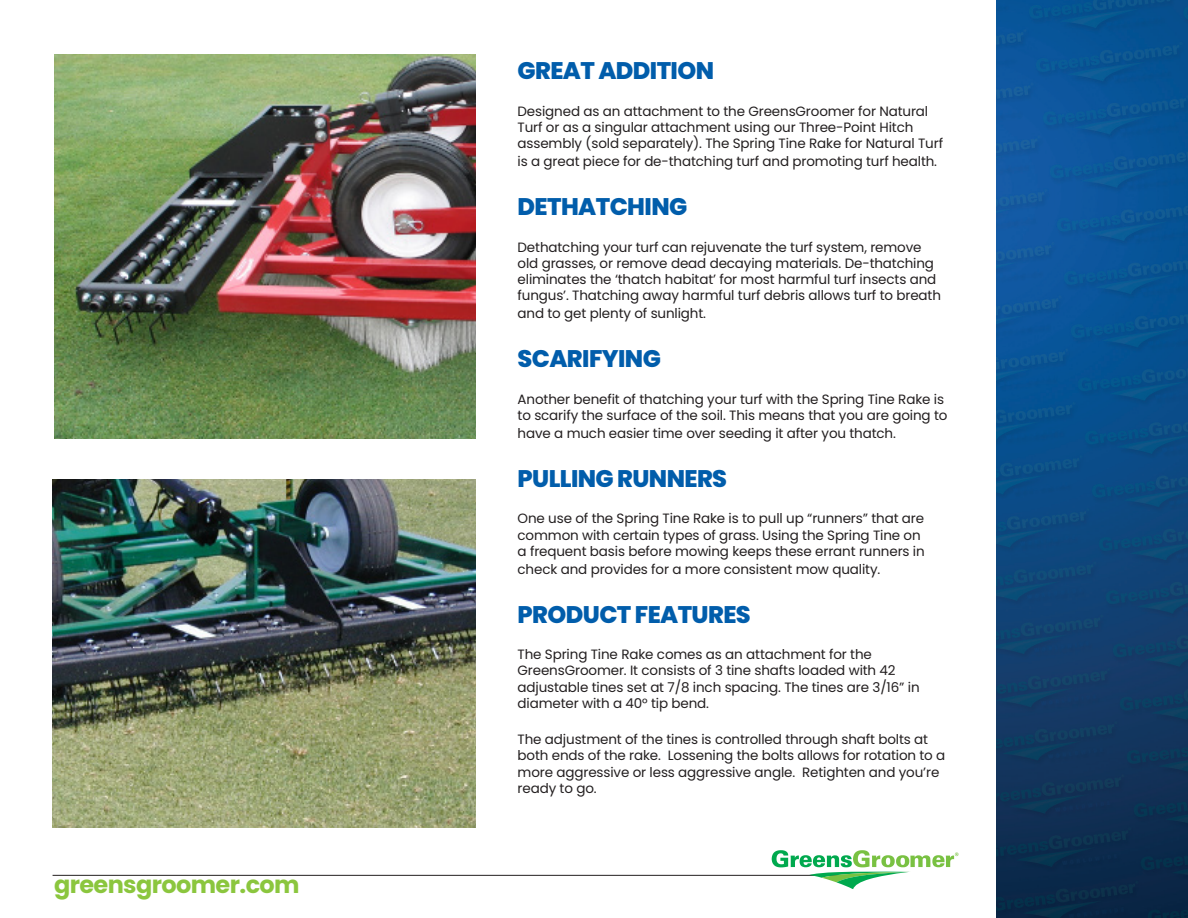
<style>
.page{position:relative;width:1188px;height:918px;background:#fff}
.page>*{position:absolute;margin:0;border:0;box-sizing:border-box;transform-origin:0 0}
.t1{font:800 24px "Poppins";letter-spacing:-.025em;color:#015dab}
.t2{font:700 24px "Poppins";letter-spacing:-.025em;color:#8bc63e}
.t3{font:13.5px/16.2px "Poppins";letter-spacing:-.01em;color:#231f20}
</style>
<div class="page">
<img style="left:54px;top:54px;width:421px;height:384px">
<img style="left:53px;top:480px;width:422px;height:347px">
<hr style="left:53px;top:875px;width:796px;height:1px;background:#231f20">
<img style="left:996px;top:0;width:192px;height:918px">
<svg style="left:772px;top:850px;width:186px;height:39px"></svg>
<p class="t2" style="left:54px;top:871px;width:247px">greensgroomer.com</p>
<p class="t1" style="left:518px;top:57px;width:198px">GREAT ADDITION</p>
<p class="t3" style="left:518px;top:103px;width:427px">Designed as an attachment to the GreensGroomer for Natural<br>Turf or as a singular attachment using our Three-Point Hitch assembly (sold separately). The Spring Tine Rake for Natural Turf</p>
<p class="t3" style="left:518px;top:153px;width:421px">is a great piece for de-thatching turf and promoting turf health.</p>
<p class="t1" style="left:518px;top:193px;width:171px">DETHATCHING</p>
<p class="t3" style="left:518px;top:239px;width:425px">Dethatching your turf can rejuvenate the turf system, remove old grasses, or remove dead decaying materials. De-thatching eliminates the ‘thatch habitat’ for most harmful turf insects and fungus’. Thatching away harmful turf debris allows turf to breath</p>
<p class="t3" style="left:518px;top:305px;width:190px">and to get plenty of sunlight.</p>
<p class="t1" style="left:518px;top:345px;width:145px">SCARIFYING</p>
<p class="t3" style="left:518px;top:391px;width:431px">Another benefit of thatching your turf with the Spring Tine Rake is to scarify the surface of the soil. This means that you are going to</p>
<p class="t3" style="left:518px;top:425px;width:380px">have a much easier time over seeding it after you thatch.</p>
<p class="t1" style="left:518px;top:465px;width:211px">PULLING RUNNERS</p>
<p class="t3" style="left:518px;top:511px;width:409px">One use of the Spring Tine Rake is to pull up “runners” that are common with certain types of grass. Using the Spring Tine on a frequent basis before mowing keeps these errant runners in</p>
<p class="t3" style="left:518px;top:561px;width:364px">check and provides for a more consistent mow quality.</p>
<p class="t1" style="left:518px;top:600px;width:235px">PRODUCT FEATURES</p>
<p class="t3" style="left:518px;top:646px;width:404px">The Spring Tine Rake comes as an attachment for the GreensGroomer. It consists of 3 tine shafts loaded with 42 adjustable tines set at 7/8 inch spacing. The tines are 3/16” in diameter with a 40° tip bend.</p>
<p class="t3" style="left:518px;top:732px;width:429px">The adjustment of the tines is controlled through shaft bolts at both ends of the rake. Lossening the bolts allows for rotation to a more aggressive or less aggressive angle. Retighten and you’re ready to go.</p>
</div>
